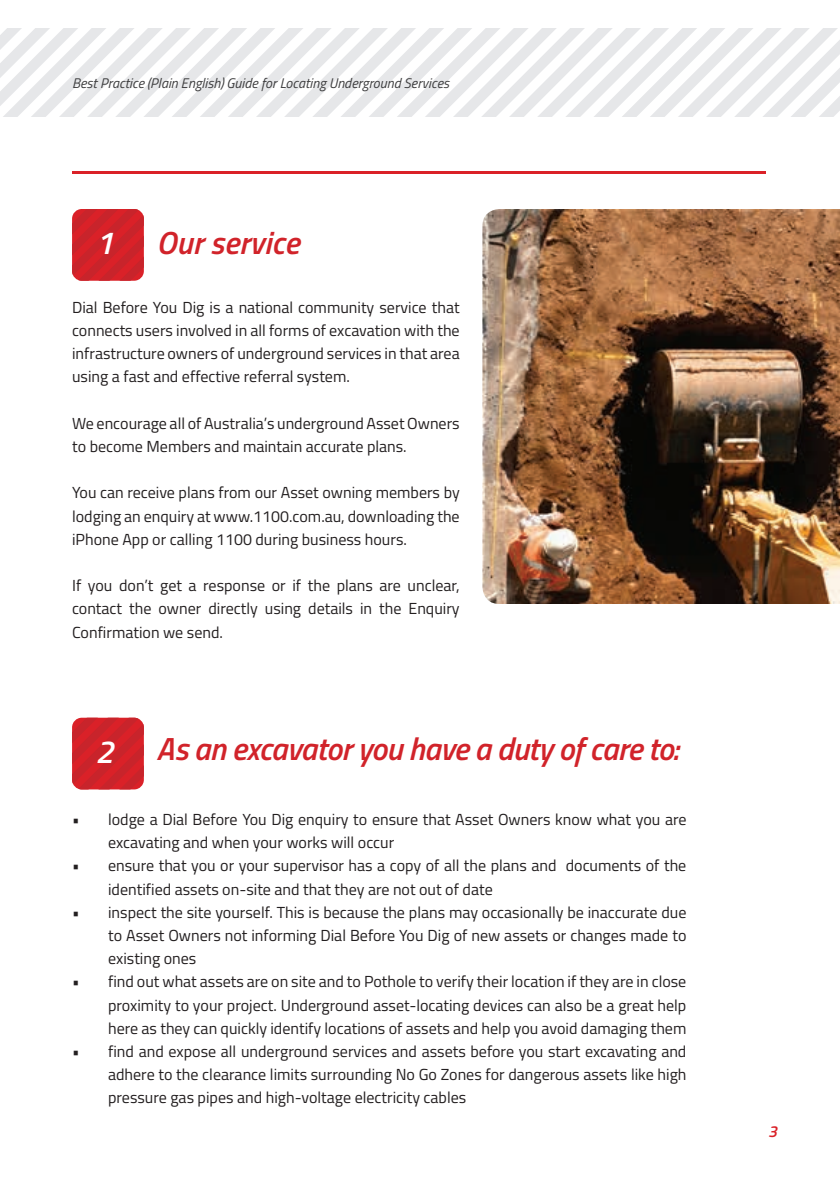
<style>
.page{position:relative;width:840px;height:1191px;background:#fff}
.page>*{position:absolute;margin:0;border:0;box-sizing:border-box;transform-origin:0 0}
.t1{font:italic 600 32px "Titillium Web";letter-spacing:-.02em;color:#d1232a}
.t2{font:italic 600 32px "Titillium Web";color:#d1232a}
.t3{font:italic 600 32px "Titillium Web";color:#fff}
.t4{font:16px/23.2px "Titillium Web";color:#231f20;text-align:justify}
.t5{font:italic 600 16px "Titillium Web";color:#da2128}
.t6{font:italic 14px "Titillium Web";color:#3e3e3f}
</style>
<div class="page">
<img style="left:482px;top:209px;width:357px;height:395px">
<svg style="left:0;top:28px;width:546px;height:88px;fill:#ebeced"></svg>
<svg style="left:546px;top:28px;width:293px;height:88px"></svg>
<hr style="left:72px;top:171px;width:693px;height:2px;background:#da2128">
<svg style="left:72px;top:209px;width:72px;height:72px"></svg>
<svg style="left:72px;top:717px;width:72px;height:72px"></svg>
<p class="t6" style="left:72px;top:73px;width:378px">Best Practice (Plain English) Guide for Locating Underground Services</p>
<h1 class="t3" style="left:95px;top:219px;width:19px">1</h1>
<h1 class="t2" style="left:156px;top:219px;width:144px">Our service</h1>
<p class="t4" style="left:72px;top:295px;width:389px">Dial Before You Dig is a national community service that connects users involved in all forms of excavation with the infrastructure owners of underground services in that area using a fast and effective referral system.</p>
<p class="t4" style="left:72px;top:411px;width:389px">We encourage all of Australia’s underground Asset Owners to become Members and maintain accurate plans.</p>
<p class="t4" style="left:72px;top:480px;width:389px">You can receive plans from our Asset owning members by lodging an enquiry at www.1100.com.au, downloading the iPhone App or calling 1100 during business hours.</p>
<p class="t4" style="left:72px;top:573px;width:389px">If you don’t get a response or if the plans are unclear, contact the owner directly using details in the Enquiry Confirmation we send.</p>
<h1 class="t3" style="left:95px;top:727px;width:19px">2</h1>
<h1 class="t1" style="left:156px;top:724px;width:523px">As an excavator you have a duty of care to:</h1>
<p class="t4" style="left:108px;top:807px;width:579px;text-indent:-36px">• lodge a Dial Before You Dig enquiry to ensure that Asset Owners know what you are excavating and when your works will occur</p>
<p class="t4" style="left:108px;top:853px;width:579px;text-indent:-36px">• ensure that you or your supervisor has a copy of all the plans and documents of the identified assets on-site and that they are not out of date</p>
<p class="t4" style="left:108px;top:899px;width:579px;text-indent:-36px">• inspect the site yourself. This is because the plans may occasionally be inaccurate due to Asset Owners not informing Dial Before You Dig of new assets or changes made to existing ones</p>
<p class="t4" style="left:108px;top:969px;width:579px;text-indent:-36px">• find out what assets are on site and to Pothole to verify their location if they are in close proximity to your project. Underground asset-locating devices can also be a great help here as they can quickly identify locations of assets and help you avoid damaging them</p>
<p class="t4" style="left:108px;top:1039px;width:579px;text-indent:-36px">• find and expose all underground services and assets before you start excavating and adhere to the clearance limits surrounding No Go Zones for dangerous assets like high pressure gas pipes and high-voltage electricity cables</p>
<p class="t5" style="left:767px;top:1119px;width:10px">3</p>
</div>
